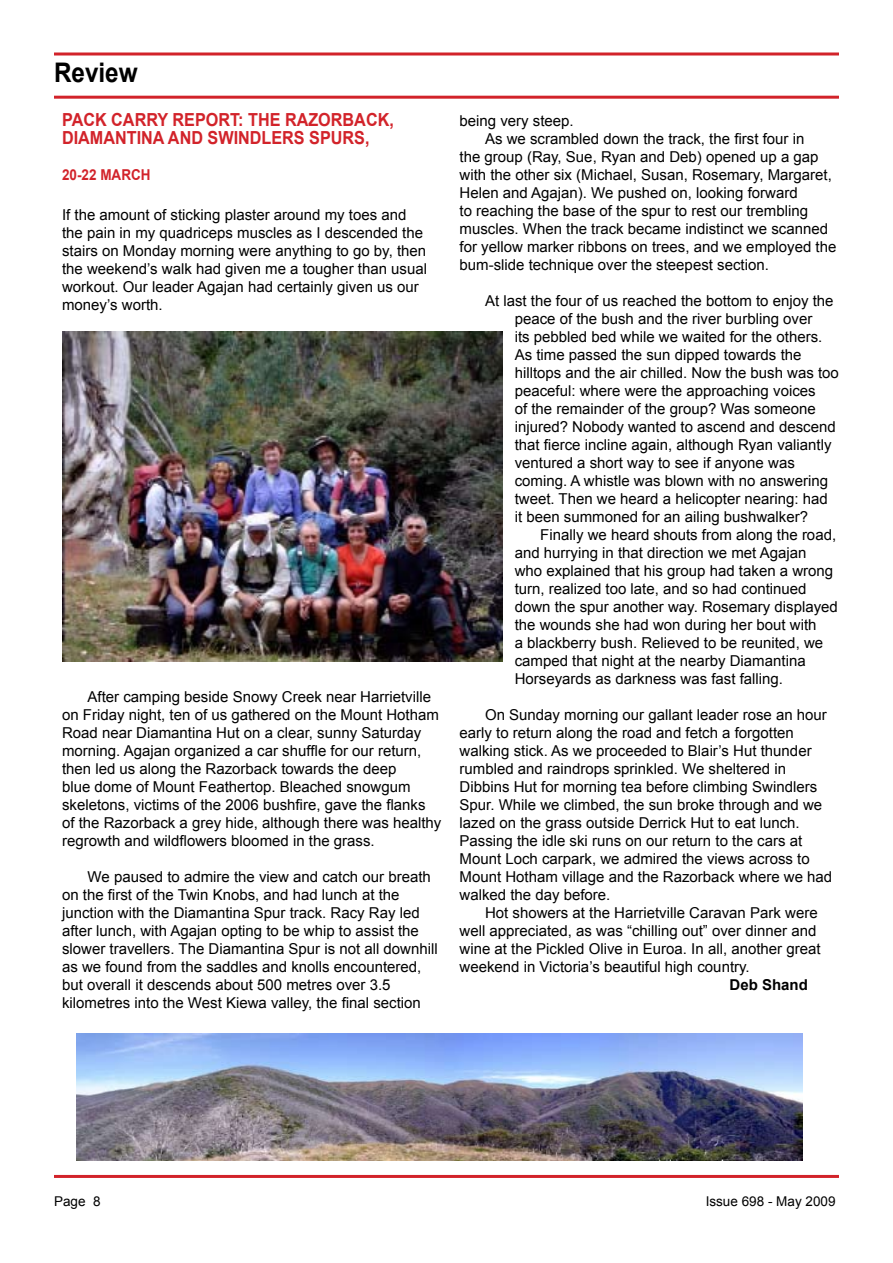
<style>
.page{position:relative;width:893px;height:1263px;background:#fff}
.page>*{position:absolute;margin:0;border:0;box-sizing:border-box;transform-origin:0 0}
.t1{font:700 27px "Arial";color:#000;scale:.9 1}
.t2{font:700 18px "Arial";color:#d2232a;scale:.9 1}
.t3{font:15px/18px "Arial";color:#000}
.t4{font:700 15px "Arial";color:#d2232a;scale:.9 1}
.t5{font:700 15px "Arial";color:#000}
.t6{font:13.5px "Arial";color:#000}
</style>
<div class="page">
<hr style="left:54px;top:53px;width:785px;height:3px;background:#d2232a">
<hr style="left:54px;top:1175px;width:785px;height:3px;background:#d2232a">
<hr style="left:54px;top:96px;width:785px;height:3px;background:#d2232a">
<img style="left:63px;top:331px;width:440px;height:330px">
<img style="left:77px;top:1033px;width:726px;height:127px">
<h1 class="t1" style="left:54px;top:54px;width:95px">REVIEW</h1>
<p class="t2" style="left:62px;top:108px;width:25px">PACK</p>
<p class="t2" style="left:111px;top:108px;width:14px">CARR</p>
<p class="t2" style="left:157px;top:108px;width:30px">Y REP</p>
<p class="t2" style="left:206px;top:108px;width:153px">ORT: THE RAZORBACK</p>
<p class="t2" style="left:389px;top:108px;width:7px">,</p>
<p class="t2" style="left:62px;top:126px;width:26px">DIAMANTINA</p>
<p class="t2" style="left:168px;top:126px;width:14px">AND</p>
<p class="t2" style="left:208px;top:126px;width:25px">SWINDLERS</p>
<p class="t2" style="left:309px;top:126px;width:25px">SPURS</p>
<p class="t2" style="left:365px;top:126px;width:7px">,</p>
<p class="t4" style="left:62px;top:165px;width:67px">20-22 MARCH</p>
<p class="t3" style="left:62px;top:206px;width:366px">If the amount of sticking plaster around my toes and the pain in my quadriceps muscles as I descended the stairs on Monday morning were anything to go by, then the weekend’s walk had given me a tougher than usual workout. Our leader Agajan had certainly given us our money’s worth.</p>
<p class="t3" style="left:62px;top:688px;width:381px;text-indent:26px">After camping beside Snowy Creek near Harrietville on Friday night, ten of us gathered on the Mount Hotham Road near Diamantina Hut on a clear, sunny Saturday morning. Agajan organized a car shuffle for our return, then led us along the Razorback towards the deep<br>blue dome of Mount Feathertop. Bleached snowgum skeletons, victims of the 2006 bushfire, gave the flanks of the Razorback a grey hide, although there was healthy regrowth and wildflowers bloomed in the grass.</p>
<p class="t3" style="left:62px;top:868px;width:377px;text-indent:26px">We paused to admire the view and catch our breath on the first of the Twin Knobs, and had lunch at the junction with the Diamantina Spur track. Racy Ray led after lunch, with Agajan opting to be whip to assist the slower travellers. The Diamantina Spur is not all downhill as we found from the saddles and knolls encountered, but overall it descends about 500 metres over 3.5 kilometres into the West Kiewa valley, the final section</p>
<p class="t3" style="left:459px;top:112px;width:116px">being very steep.</p>
<p class="t3" style="left:485px;top:130px;width:321px">As we scrambled down the track, the first four in</p>
<p class="t3" style="left:459px;top:148px;width:361px">the group (Ray, Sue, Ryan and Deb) opened up a gap</p>
<p class="t3" style="left:459px;top:166px;width:374px">with the other six (Michael, Susan, Rosemary, Margaret,</p>
<p class="t3" style="left:459px;top:184px;width:340px">Helen and Agajan). We pushed on, looking forward</p>
<p class="t3" style="left:459px;top:202px;width:350px">to reaching the base of the spur to rest our trembling</p>
<p class="t3" style="left:459px;top:220px;width:370px">muscles. When the track became indistinct we scanned</p>
<p class="t3" style="left:459px;top:238px;width:378px">for yellow marker ribbons on trees, and we employed the</p>
<p class="t3" style="left:459px;top:256px;width:311px">bum-slide technique over the steepest section.</p>
<p class="t3" style="left:515px;top:292px;width:326px;text-indent:-30px">At last the four of us reached the bottom to enjoy the peace of the bush and the river burbling over<br>its pebbled bed while we waited for the others.<br>As time passed the sun dipped towards the hilltops and the air chilled. Now the bush was too peaceful: where were the approaching voices<br>of the remainder of the group? Was someone injured? Nobody wanted to ascend and descend that fierce incline again, although Ryan valiantly ventured a short way to see if anyone was coming. A whistle was blown with no answering tweet. Then we heard a helicopter nearing: had it been summoned for an ailing bushwalker?</p>
<p class="t3" style="left:515px;top:526px;width:325px;text-indent:26px">Finally we heard shouts from along the road, and hurrying in that direction we met Agajan<br>who explained that his group had taken a wrong turn, realized too late, and so had continued down the spur another way. Rosemary displayed the wounds she had won during her bout with<br>a blackberry bush. Relieved to be reunited, we camped that night at the nearby Diamantina Horseyards as darkness was fast falling.</p>
<p class="t3" style="left:459px;top:706px;width:374px;text-indent:26px">On Sunday morning our gallant leader rose an hour early to return along the road and fetch a forgotten walking stick. As we proceeded to Blair’s Hut thunder rumbled and raindrops sprinkled. We sheltered in Dibbins Hut for morning tea before climbing Swindlers Spur. While we climbed, the sun broke through and we lazed on the grass outside Derrick Hut to eat lunch.<br>Passing the idle ski runs on our return to the cars at Mount Loch carpark, we admired the views across to Mount Hotham village and the Razorback where we had walked the day before.</p>
<p class="t3" style="left:459px;top:904px;width:363px;text-indent:26px">Hot showers at the Harrietville Caravan Park were well appreciated, as was “chilling out” over dinner and wine at the Pickled Olive in Euroa. In all, another great weekend in Victoria’s beautiful high country.</p>
<p class="t5" style="left:729px;top:975px;width:80px">DEB SHAND</p>
<p class="t6" style="left:54px;top:1192px;width:48px">Page 8</p>
<p class="t6" style="left:706px;top:1192px;width:131px">Issue 698 - May 2009</p>
</div>
